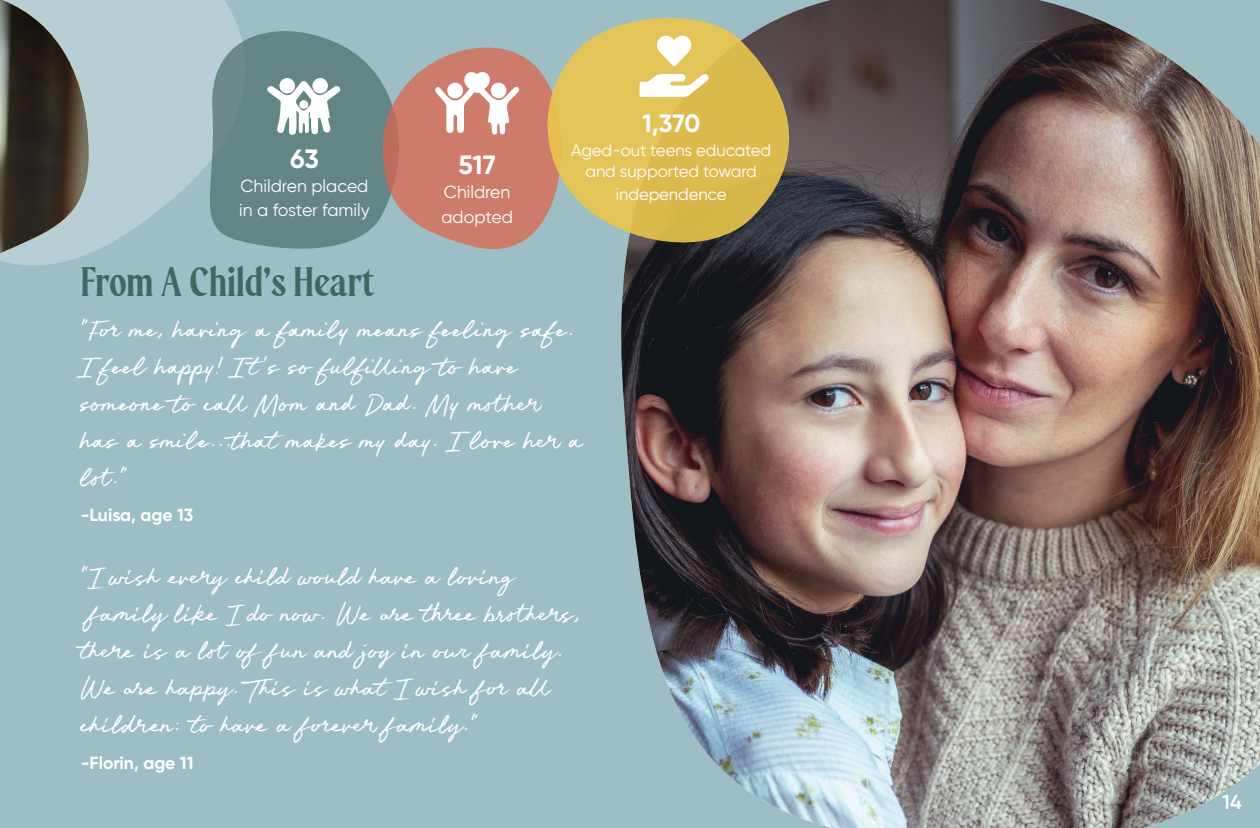
<style>
.page{position:relative;width:1260px;height:828px;background:#9ebec5}
.page>*{position:absolute;margin:0;border:0;box-sizing:border-box;transform-origin:0 0}
.t1{font:36px "Morning Memories";color:#43665f}
.t2{font:33.2px/37px "Morning Memories Script Alt";color:#fff}
.t3{font:33.2px/37px "Morning Memories Script";color:#fff}
.NUMBER{font:700 26.4px "Gilroy";color:#fff}
.NUMBER-2{font:700 25px "Gilroy";color:#fff}
.t4{font:600 20px "Gilroy";color:#fff}
.STAT_TEXT{font:17.6px/24.2px "Gilroy";color:#fff}
.t5{font:700 17.6px "Gilroy";color:#fff}
.STAT_TEXT-2{font:16.8px/20.8px "Gilroy";letter-spacing:-.005em;color:#fff;text-align:center}
.s1{font-family:"Morning Memories Script Alt"}
</style>
<div class="page">
<img style="left:621px;top:0;width:639px;height:828px">
<svg style="left:89px;top:0;width:150px;height:253px;fill:#b7ced4"></svg>
<svg style="left:0;top:253px;width:89px;height:13px"></svg>
<img style="left:0;top:0;width:89px;height:253px">
<svg style="left:208px;top:29px;width:175px;height:222px;background:#6d8e8e"></svg>
<svg style="left:383px;top:48px;width:163px;height:201px"></svg>
<div style="left:447px;top:83px;width:16px;height:15px;background:#fff;border-radius:50%"></div>
<div style="left:491px;top:83px;width:16px;height:15px;background:#fff;border-radius:50%"></div>
<svg style="left:546px;top:16px;width:245px;height:228px;background:#c5af5f"></svg>
<svg style="left:640px;top:74px;width:69px;height:23px;background:#f4eac8"></svg>
<svg style="left:655px;top:35px;width:37px;height:32px"></svg>
<svg style="left:267px;top:81px;width:74px;height:54px;background:#b4c4c3"></svg>
<div style="left:279px;top:78px;width:16px;height:16px;background:#fff;border-radius:50%"></div>
<div style="left:312px;top:78px;width:16px;height:16px;background:#fff;border-radius:50%"></div>
<div style="left:299px;top:100px;width:9px;height:9px;background:#fff;border-radius:50%"></div>
<p class="NUMBER" style="left:290px;top:142px;width:30px">63</p>
<p class="STAT_TEXT" style="left:239px;top:174px;width:132px">Children placed in a foster family</p>
<p class="NUMBER" style="left:459px;top:148px;width:39px">517</p>
<p class="STAT_TEXT" style="left:441px;top:180px;width:73px">Children adopted</p>
<p class="NUMBER-2" style="left:642px;top:107px;width:59px">1,370</p>
<p class="STAT_TEXT-2" style="left:571px;top:140px;width:202px">Aged-out teens educated and supported toward</p>
<p class="STAT_TEXT-2" style="left:616px;top:184px;width:112px">independence</p>
<p class="t1" style="left:81px;top:258px;width:296px">From A Child’s Heart</p>
<p class="t3" style="left:81px;top:313px;width:504px">“For me, having a family means feeling safe.<br>I feel happy! I<span class="s1">t</span>’s so fulfilling to have someone to call Mom and Dad. My mother has a smile...tha<span class="s1">t</span> makes my day. I love her a lot.”</p>
<p class="t5" style="left:81px;top:504px;width:114px">-Luisa, age 13</p>
<p class="t2" style="left:81px;top:560px;width:502px">“I wish every child would have a loving family like I do now. We are three brothers, there is a lot of fun and joy in our family.<br>We are happy. This is what I wish for all children: to have a forever family.”</p>
<p class="t5" style="left:81px;top:751px;width:114px">-Florin, age 11</p>
<p class="t4" style="left:1223px;top:790px;width:21px">14</p>
</div>
